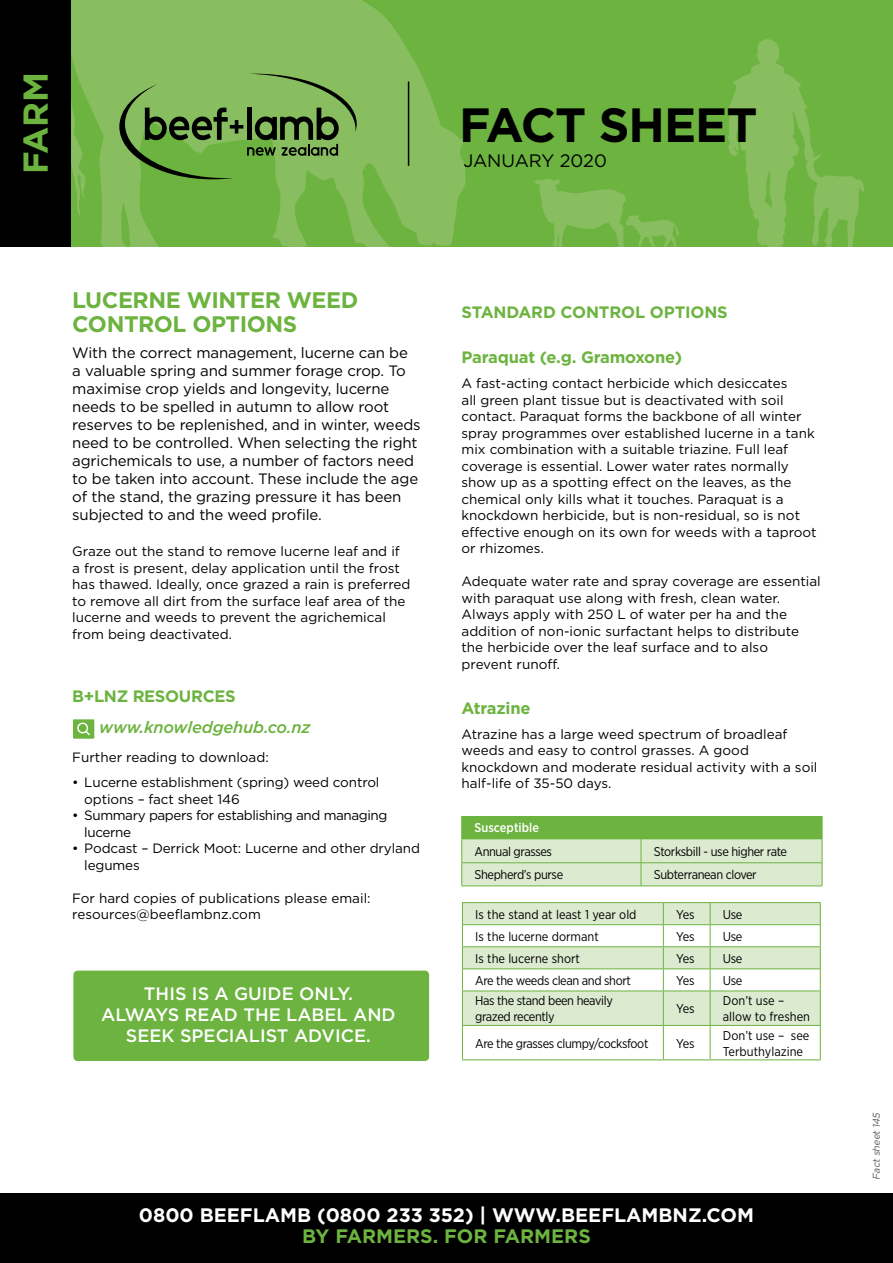
<style>
.page{position:relative;width:893px;height:1263px;background:#fff}
.page>*{position:absolute;margin:0;border:0;box-sizing:border-box;transform-origin:0 0}
.t1{font:700 48px "Gotham";letter-spacing:-.02em;color:#000}
.t2{font:700 34.5px "Gotham";color:#6cb33f}
.t3{font:700 22.5px/24px "Gotham";letter-spacing:-.02em;color:#6cb33f}
.t4{font:700 19.5px "Gotham";color:#fff}
.t5{font:700 19.5px "Gotham";color:#6cb33f}
.t6{font:500 18px/21px "Gotham";color:#fff;text-align:center}
.t7{font:18px "Gotham";color:#000}
.t8{font:700 16.5px "Gotham";letter-spacing:-.01em;color:#6cb33f}
.t9{font:italic 500 16.5px "Gotham";letter-spacing:-.01em;color:#6cb33f}
.t10{font:15px/18px "Gotham";letter-spacing:-.01em;color:#000}
.t11{font:13.5px/16.5px "Gotham";color:#000}
.t12{font:13.5px/16.5px "Gotham";letter-spacing:-.03em;color:#000}
.t13{font:12.75px/15.8px "Gotham Narrow";letter-spacing:-.03em;color:#000}
.t14{font:12.75px/15.8px "Gotham Narrow";color:#000}
.t15{font:500 12.75px "Gotham Narrow";color:#fff}
.t16{font:italic 9.75px "Gotham";color:#58595b}
</style>
<div class="page">
<div style="left:0;top:1193px;width:893px;height:70px;background:#000"></div>
<div style="left:0;top:0;width:893px;height:247px;background:#6cb33f"></div>
<svg style="left:728px;top:39px;width:136px;height:208px"></svg>
<svg style="left:70px;top:0;width:396px;height:247px;fill:#88be5f"></svg>
<svg style="left:534px;top:179px;width:145px;height:68px"></svg>
<div style="left:0;top:0;width:70px;height:247px;background:#000"></div>
<hr style="left:408px;top:81px;width:1px;height:85px;background:#000">
<svg style="left:119px;top:74px;width:238px;height:105px"></svg>
<svg style="left:461px;top:816px;width:362px;height:70px;background:#b3d69b"></svg>
<hr style="left:462px;top:1025px;width:201px;height:1px;background:#6cb33f">
<hr style="left:663px;top:1025px;width:47px;height:1px;background:#6cb33f">
<hr style="left:710px;top:1025px;width:111px;height:1px;background:#6cb33f">
<hr style="left:462px;top:1059px;width:201px;height:1px;background:#6cb33f">
<hr style="left:663px;top:1059px;width:47px;height:1px;background:#6cb33f">
<hr style="left:710px;top:1059px;width:111px;height:1px;background:#6cb33f">
<hr style="left:462px;top:1026px;width:1px;height:33px;background:#6cb33f">
<svg style="left:462px;top:902px;width:359px;height:123px"></svg>
<hr style="left:663px;top:991px;width:1px;height:34px;background:#6cb33f">
<hr style="left:710px;top:991px;width:1px;height:34px;background:#6cb33f">
<hr style="left:820px;top:991px;width:1px;height:34px;background:#6cb33f">
<hr style="left:663px;top:1026px;width:1px;height:33px;background:#6cb33f">
<hr style="left:710px;top:1026px;width:1px;height:33px;background:#6cb33f">
<hr style="left:820px;top:1026px;width:1px;height:33px;background:#6cb33f">
<div style="left:73px;top:971px;width:356px;height:90px;background:#6cb33f;border-radius:4px"></div>
<div style="left:73px;top:719px;width:21px;height:20px;background:#6cb33f"></div>
<svg style="left:77px;top:722px;width:13px;height:13px"></svg>
<h2 class="t2" style="left:13px;top:174px;width:104px;rotate:-90deg">FARM</h2>
<h1 class="t1" style="left:459px;top:93px;width:300px">FACT SHEET</h1>
<h3 class="t7" style="left:463px;top:149px;width:145px">JANUARY 2020</h3>
<h3 class="t3" style="left:72px;top:288px;width:288px">LUCERNE WINTER WEED<br>CONTROL OPTIONS</h3>
<p class="t10" style="left:72px;top:344px;width:350px">With the correct management, lucerne can be<br>a valuable spring and summer forage crop. To maximise crop yields and longevity, lucerne needs to be spelled in autumn to allow root reserves to be replenished, and in winter, weeds need to be controlled. When selecting the right agrichemicals to use, a number of factors need to be taken into account. These include the age of the stand, the grazing pressure it has been subjected to and the weed profile.</p>
<p class="t11" style="left:72px;top:543px;width:340px">Graze out the stand to remove lucerne leaf and if a frost is present, delay application until the frost has thawed. Ideally, once grazed a rain is preferred to remove all dirt from the surface leaf area of the lucerne and weeds to prevent the agrichemical from being deactivated.</p>
<p class="t8" style="left:72px;top:685px;width:165px">B+LNZ RESOURCES</p>
<p class="t9" style="left:99px;top:716px;width:213px">www.knowledgehub.co.nz</p>
<p class="t11" style="left:72px;top:749px;width:198px">Further reading to download:</p>
<p class="t11" style="left:84px;top:774px;width:297px;text-indent:-12px">• Lucerne establishment (spring) weed control options – fact sheet 146</p>
<p class="t12" style="left:84px;top:807px;width:305px;text-indent:-12px">• Summary papers for establishing and managing lucerne</p>
<p class="t11" style="left:84px;top:840px;width:337px;text-indent:-12px">• Podcast – Derrick Moot: Lucerne and other dryland legumes</p>
<p class="t11" style="left:72px;top:889px;width:300px">For hard copies of publications please email: resources@beeflambnz.com</p>
<h3 class="t6" style="left:101px;top:982px;width:296px">THIS IS A GUIDE ONLY.<br>ALWAYS READ THE LABEL AND<br>SEEK SPECIALIST ADVICE.</h3>
<p class="t8" style="left:461px;top:301px;width:268px">STANDARD CONTROL OPTIONS</p>
<p class="t8" style="left:461px;top:347px;width:222px">Paraquat (e.g. Gramoxone)</p>
<p class="t11" style="left:461px;top:375px;width:357px">A fast-acting contact herbicide which desiccates<br>all green plant tissue but is deactivated with soil contact. Paraquat forms the backbone of all winter spray programmes over established lucerne in a tank mix combination with a suitable triazine. Full leaf coverage is essential. Lower water rates normally show up as a spotting effect on the leaves, as the chemical only kills what it touches. Paraquat is a knockdown herbicide, but is non-residual, so is not effective enough on its own for weeds with a taproot or rhizomes.</p>
<p class="t11" style="left:461px;top:573px;width:361px">Adequate water rate and spray coverage are essential with paraquat use along with fresh, clean water.<br>Always apply with 250 L of water per ha and the addition of non-ionic surfactant helps to distribute the herbicide over the leaf surface and to also prevent runoff.</p>
<p class="t8" style="left:461px;top:697px;width:71px">Atrazine</p>
<p class="t11" style="left:461px;top:725px;width:357px">Atrazine has a large weed spectrum of broadleaf weeds and easy to control grasses. A good knockdown and moderate residual activity with a soil half-life of 35-50 days.</p>
<p class="t15" style="left:474px;top:819px;width:66px">Susceptible</p>
<p class="t13" style="left:474px;top:844px;width:79px">Annual grasses</p>
<p class="t13" style="left:654px;top:844px;width:135px">Storksbill - use higher rate</p>
<p class="t13" style="left:474px;top:867px;width:90px">Shepherd’s purse</p>
<p class="t13" style="left:654px;top:867px;width:104px">Subterranean clover</p>
<p class="t14" style="left:475px;top:906px;width:163px">Is the stand at least 1 year old</p>
<p class="t13" style="left:676px;top:906px;width:20px">Yes</p>
<p class="t13" style="left:723px;top:906px;width:21px">Use</p>
<p class="t14" style="left:475px;top:928px;width:125px">Is the lucerne dormant</p>
<p class="t13" style="left:676px;top:928px;width:20px">Yes</p>
<p class="t13" style="left:723px;top:928px;width:21px">Use</p>
<p class="t14" style="left:475px;top:950px;width:106px">Is the lucerne short</p>
<p class="t13" style="left:676px;top:950px;width:20px">Yes</p>
<p class="t13" style="left:723px;top:950px;width:21px">Use</p>
<p class="t13" style="left:475px;top:972px;width:157px">Are the weeds clean and short</p>
<p class="t13" style="left:676px;top:972px;width:20px">Yes</p>
<p class="t13" style="left:723px;top:972px;width:21px">Use</p>
<p class="t13" style="left:475px;top:993px;width:139px">Has the stand been heavily grazed recently</p>
<p class="t13" style="left:676px;top:1001px;width:20px">Yes</p>
<p class="t14" style="left:723px;top:993px;width:89px">Don’t use – allow to freshen</p>
<p class="t13" style="left:475px;top:1035px;width:175px">Are the grasses clumpy/cocksfoot</p>
<p class="t13" style="left:676px;top:1035px;width:20px">Yes</p>
<p class="t14" style="left:723px;top:1027px;width:88px">Don’t use – see<br>Terbuthylazine</p>
<h3 class="t4" style="left:139px;top:1202px;width:617px">0800 BEEFLAMB (0800 233 352) | WWW.BEEFLAMBNZ.COM</h3>
<h3 class="t5" style="left:302px;top:1223px;width:290px">BY FARMERS. FOR FARMERS</h3>
<p class="t16" style="left:870px;top:1180px;width:71px;rotate:-90deg">Factsheet145</p>
</div>
